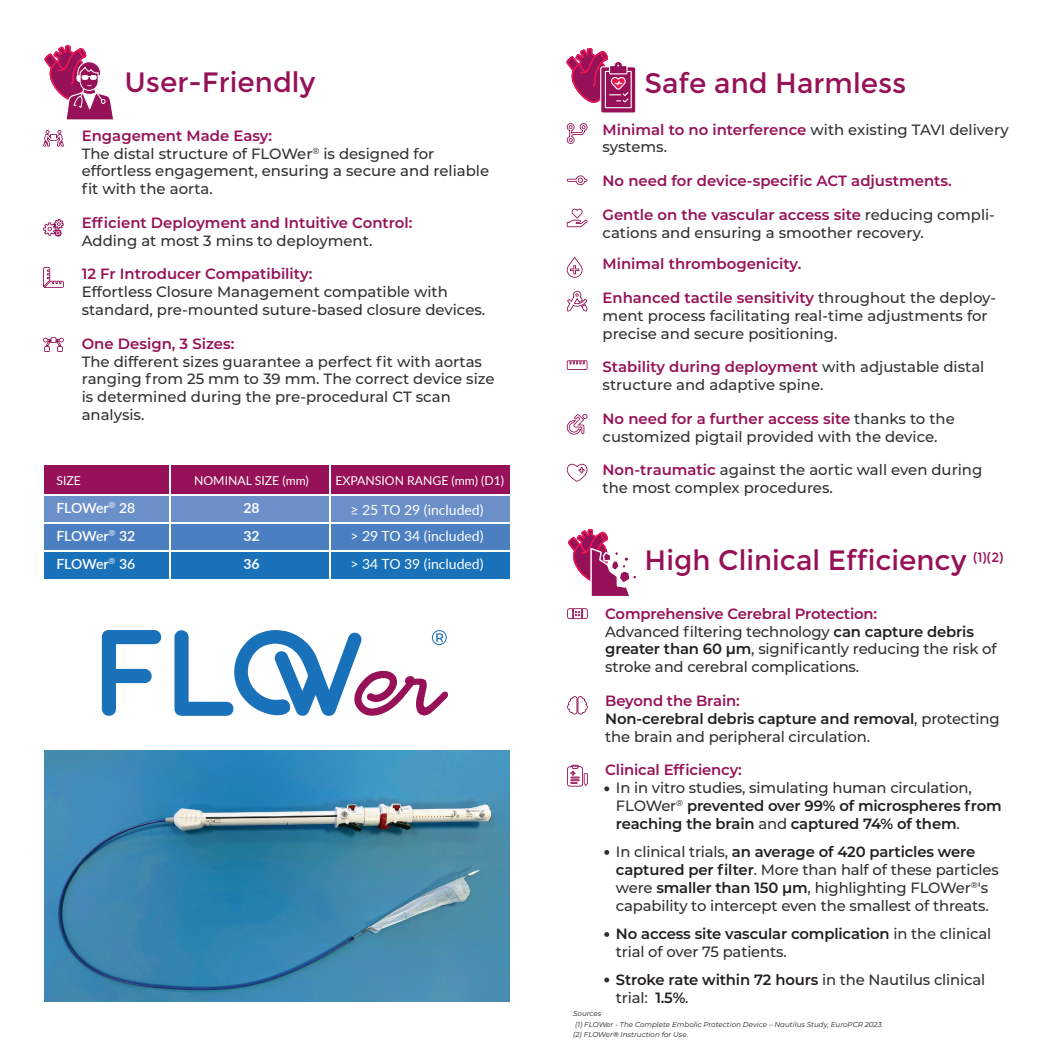
<style>
.page{position:relative;width:1062px;height:1062px;background:#fff}
.page>*{position:absolute;margin:0;border:0;box-sizing:border-box;transform-origin:0 0}
.t1{font:28px "Montserrat";color:#961157}
.t2{font:500 14.88px/17.8px "Montserrat";color:#2c3332}
.t3{font:600 14.88px "Montserrat";color:#961157}
.t4{font:600 14.88px/17.8px "Montserrat";letter-spacing:-.01em;color:#231f20}
.t5{font:14px "Lato";color:#fff}
.t6{font:600 14px "Lato";letter-spacing:-.005em;color:#fff}
.t7{font:700 14px "Lato";color:#fff}
.t8{font:12.25px "Lato";color:#fff}
.t9{font:italic 7.17px/10.5px "Montserrat";color:#231f20}
.s1{font-weight:600;color:#961157}
.s2{font-weight:600;color:#231f20}
.s3{font-weight:500;color:#2c3332}
.s4{font-weight:500;font-style:normal;color:#2c3332}
</style>
<div class="page">
<svg style="left:44px;top:45px;width:70px;height:75px"></svg>
<svg style="left:43px;top:130px;width:21px;height:17px"></svg>
<svg style="left:43px;top:219px;width:21px;height:18px"></svg>
<svg style="left:43px;top:337px;width:21px;height:15px"></svg>
<svg style="left:43px;top:267px;width:21px;height:21px"></svg>
<div style="left:44px;top:465px;width:126px;height:30px;background:#961157"></div>
<div style="left:329px;top:465px;width:180px;height:30px;background:#961157"></div>
<div style="left:170px;top:465px;width:159px;height:30px;background:#961157"></div>
<div style="left:329px;top:496px;width:180px;height:27px;background:#6b8fc9"></div>
<svg style="left:44px;top:496px;width:285px;height:54px;background:#5b87c5"></svg>
<div style="left:329px;top:523px;width:180px;height:28px;background:#4b7fc1"></div>
<div style="left:44px;top:551px;width:126px;height:27px;background:#1971ba"></div>
<div style="left:170px;top:551px;width:159px;height:27px;background:#1971ba"></div>
<div style="left:329px;top:551px;width:180px;height:27px;background:#1971ba"></div>
<hr style="left:169px;top:459px;width:2px;height:126px;background:#fff">
<hr style="left:43px;top:522px;width:469px;height:2px;background:#fff">
<hr style="left:40px;top:550px;width:469px;height:1px;background:#fff">
<hr style="left:329px;top:459px;width:1px;height:126px;background:#fff">
<svg style="left:568px;top:529px;width:68px;height:67px"></svg>
<svg style="left:567px;top:608px;width:21px;height:11px"></svg>
<svg style="left:567px;top:696px;width:21px;height:18px"></svg>
<svg style="left:567px;top:764px;width:21px;height:22px"></svg>
<svg style="left:604px;top:786px;width:5px;height:5px"></svg>
<svg style="left:604px;top:850px;width:5px;height:5px"></svg>
<svg style="left:604px;top:977px;width:5px;height:5px"></svg>
<svg style="left:604px;top:932px;width:5px;height:5px"></svg>
<svg style="left:566px;top:48px;width:70px;height:96px"></svg>
<svg style="left:567px;top:257px;width:15px;height:21px"></svg>
<svg style="left:567px;top:175px;width:20px;height:10px"></svg>
<svg style="left:567px;top:414px;width:20px;height:20px"></svg>
<svg style="left:567px;top:209px;width:20px;height:18px"></svg>
<svg style="left:567px;top:291px;width:20px;height:20px"></svg>
<svg style="left:567px;top:360px;width:20px;height:10px"></svg>
<svg style="left:567px;top:464px;width:20px;height:17px"></svg>
<img style="left:45px;top:750px;width:464px;height:251px">
<svg style="left:102px;top:630px;width:59px;height:86px"></svg>
<svg style="left:174px;top:630px;width:274px;height:86px"></svg>
<h1 class="t1" style="left:124px;top:66px;width:193px">User-Friendly</h1>
<p class="t2" style="left:82px;top:126px;width:409px"><span class="s1">Engagement Made Easy:<br></span>The distal structure of FLOWer<sup>®</sup> is designed for effortless engagement, ensuring a secure and reliable fit with the aorta.</p>
<p class="t3" style="left:82px;top:212px;width:332px">Efficient Deployment and Intuitive Control:</p>
<p class="t2" style="left:82px;top:231px;width:292px">Adding at most 3 mins to deployment.</p>
<p class="t3" style="left:82px;top:264px;width:232px">12 Fr Introducer Compatibility:</p>
<p class="t2" style="left:82px;top:282px;width:405px">Effortless Closure Management compatible with standard, pre-mounted suture-based closure devices.</p>
<p class="t3" style="left:82px;top:333px;width:154px">One Design, 3 Sizes:</p>
<p class="t2" style="left:82px;top:352px;width:414px">The different sizes guarantee a perfect fit with aortas ranging from 25 mm to 39 mm. The correct device size is determined during the pre-procedural CT scan analysis.</p>
<p class="t8" style="left:56px;top:471px;width:26px">SIZE</p>
<p class="t8" style="left:194px;top:471px;width:116px">NOMINAL SIZE (mm)</p>
<p class="t8" style="left:335px;top:471px;width:170px">EXPANSION RANGE (mm) (D1)</p>
<p class="t6" style="left:56px;top:498px;width:80px">FLOWer<sup>®</sup> 28</p>
<p class="t7" style="left:243px;top:498px;width:18px">28</p>
<p class="t6" style="left:56px;top:526px;width:80px">FLOWer<sup>®</sup> 32</p>
<p class="t7" style="left:243px;top:525px;width:18px">32</p>
<p class="t5" style="left:350px;top:526px;width:135px">&gt; 29 TO 34 (included)</p>
<p class="t5" style="left:350px;top:500px;width:135px">≥ 25 TO 29 (included)</p>
<h1 class="t1" style="left:644px;top:68px;width:263px">Safe and Harmless</h1>
<p class="t2" style="left:602px;top:120px;width:407px"><span class="s1">Minimal to no interference</span> with existing TAVI delivery systems.</p>
<p class="t3" style="left:602px;top:170px;width:351px">No need for device-specific ACT adjustments.</p>
<p class="t2" style="left:602px;top:205px;width:394px"><span class="s1">Gentle on the vascular access site</span> reducing compli&shy;cations and ensuring a smoother recovery.</p>
<p class="t3" style="left:602px;top:253px;width:200px">Minimal thrombogenicity.</p>
<p class="t2" style="left:602px;top:288px;width:395px"><span class="s1">Enhanced tactile sensitivity</span> throughout the deploy&shy;ment process facilitating real-time adjustments for precise and secure positioning.</p>
<p class="t2" style="left:602px;top:357px;width:383px"><span class="s1">Stability during deployment</span> with adjustable distal structure and adaptive spine.</p>
<p class="t2" style="left:602px;top:409px;width:354px"><span class="s1">No need for a further access site</span> thanks to the customized pigtail provided with the device.</p>
<p class="t2" style="left:602px;top:460px;width:381px"><span class="s1">Non-traumatic</span> against the aortic wall even during the most complex procedures.</p>
<p class="t6" style="left:56px;top:553px;width:80px">FLOWer<sup>®</sup> 36</p>
<p class="t7" style="left:243px;top:553px;width:18px">36</p>
<p class="t5" style="left:350px;top:554px;width:135px">&gt; 34 TO 39 (included)</p>
<h1 class="t1" style="left:644px;top:544px;width:360px">High Clinical Efficiency <sup>(1)(2)</sup></h1>
<p class="t2" style="left:605px;top:604px;width:393px"><span class="s1">Comprehensive Cerebral Protection:<br></span>Advanced filtering technology <span class="s2">can capture debris greater than 60 µm</span>, significantly reducing the risk of stroke and cerebral complications.</p>
<p class="t2" style="left:605px;top:691px;width:396px"><span class="s1">Beyond the Brain:<br></span><span class="s2">Non-cerebral debris capture and removal</span>, protecting the brain and peripheral circulation.</p>
<p class="t3" style="left:605px;top:759px;width:138px">Clinical Efficiency:</p>
<p class="t4" style="left:616px;top:778px;width:387px"><span class="s3">In in vitro studies, simulating human circulation,<br>FLOWer</span><sup>®</sup> prevented over 99% of microspheres from reaching the brain <span class="s3">and</span> captured 74% of them<span class="s3">.</span></p>
<p class="t2" style="left:616px;top:842px;width:384px">In clinical trials, <span class="s2">an average of 420 particles were captured per filter</span>. More than half of these particles were <span class="s2">smaller than 150 µm</span>, highlighting FLOWer<sup>®</sup>'s capability to intercept even the smallest of threats.</p>
<p class="t2" style="left:616px;top:924px;width:377px"><span class="s2">No access site vascular complication</span> in the clinical trial of over 75 patients.</p>
<p class="t2" style="left:616px;top:970px;width:371px"><span class="s2">Stroke rate within 72 hours</span> in the Nautilus clinical trial: <span class="s2">1.5%</span>.</p>
<p class="t9" style="left:573px;top:1008px;width:311px">Sources<br>(1) FLOWer - The Complete Embolic Protection Device – Nautilus Study, EuroPCR 2023. (2) FLOWer<span class="s4">®</span> Instruction for Use.</p>
</div>
